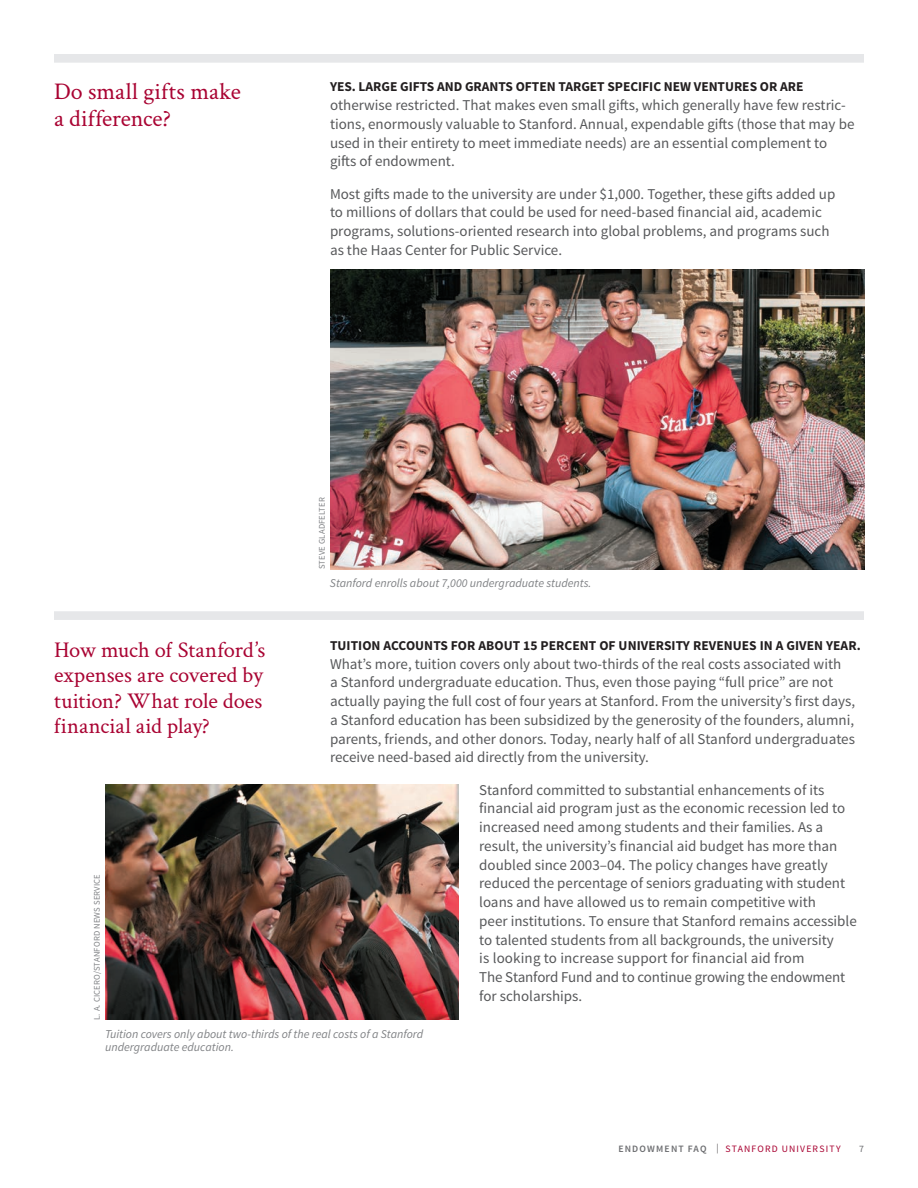
<style>
.page{position:relative;width:918px;height:1188px;background:#fff}
.page>*{position:absolute;margin:0;border:0;box-sizing:border-box;transform-origin:0 0}
.Headline{font:24px/27px "Crimson";color:#a90332}
.Headline-2{font:22.5px/25.5px "Crimson";letter-spacing:-.005em;color:#a90332}
.Body{font:15px/18.8px "Source Sans Pro";color:#57585a}
.Body-2{font:700 13.5px "Source Sans Pro";color:#231f20}
.t1{font:italic 12px/13.5px "Source Sans Pro";color:#808285}
.t2{font:9.75px "Source Sans Pro";letter-spacing:.115em;color:#a90332}
.t3{font:9.75px "Source Sans Pro";color:#6c6d70}
.t4{font:8.7px "Source Sans Pro";letter-spacing:.02em;color:#808285}
.s1{font-weight:600;color:#6c6d70}
.s2{font-weight:300;color:#231f20}
</style>
<div class="page">
<div style="left:54px;top:54px;width:810px;height:9px;background:#e6e7e9"></div>
<div style="left:54px;top:611px;width:810px;height:9px;background:#e6e7e9"></div>
<img style="left:105px;top:785px;width:354px;height:235px">
<img style="left:330px;top:269px;width:534px;height:300px">
<p class="Headline" style="left:54px;top:77px;width:188px">Do small gifts make a difference?</p>
<p class="Body-2" style="left:330px;top:78px;width:475px">YES. LARGE GIFTS AND GRANTS OFTEN TARGET SPECIFIC NEW VENTURES OR ARE</p>
<p class="Body" style="left:330px;top:96px;width:526px">otherwise restricted. That makes even small gifts, which generally have few restric&shy;tions, enormously valuable to Stanford. Annual, expendable gifts (those that may be used in their entirety to meet immediate needs) are an essential complement to gifts of endowment.</p>
<p class="Body" style="left:330px;top:185px;width:507px">Most gifts made to the university are under $1,000. Together, these gifts added up to millions of dollars that could be used for need-based financial aid, academic programs, solutions-oriented research into global problems, and programs such as the Haas Center for Public Service.</p>
<p class="t4" style="left:317px;top:569px;width:73px;rotate:-90deg">STEVE GLADFELTER</p>
<p class="t1" style="left:330px;top:576px;width:263px">Stanford enrolls about 7,000 undergraduate students.</p>
<p class="Headline-2" style="left:54px;top:636px;width:213px">How much of Stanford’s expenses are covered by tuition? What role does financial aid play?</p>
<p class="Body-2" style="left:330px;top:637px;width:532px">TUITION ACCOUNTS FOR ABOUT 15 PERCENT OF UNIVERSITY REVENUES IN A GIVEN YEAR.</p>
<p class="Body" style="left:330px;top:655px;width:527px">What’s more, tuition covers only about two-thirds of the real costs associated with<br>a Stanford undergraduate education. Thus, even those paying “full price” are not actually paying the full cost of four years at Stanford. From the university’s first days, a Stanford education has been subsidized by the generosity of the founders, alumni, parents, friends, and other donors. Today, nearly half of all Stanford undergraduates receive need-based aid directly from the university.</p>
<p class="Body" style="left:479px;top:781px;width:379px">Stanford committed to substantial enhancements of its financial aid program just as the economic recession led to increased need among students and their families. As a result, the university’s financial aid budget has more than doubled since 2003–04. The policy changes have greatly reduced the percentage of seniors graduating with student loans and have allowed us to remain competitive with<br>peer institutions. To ensure that Stanford remains accessible to talented students from all backgrounds, the university<br>is looking to increase support for financial aid from<br>The Stanford Fund and to continue growing the endowment for scholarships.</p>
<p class="t4" style="left:92px;top:1020px;width:147px;rotate:-90deg">L. A. CICERO/STANFORD NEWS SERVICE</p>
<p class="t1" style="left:105px;top:1027px;width:320px">Tuition covers only about two-thirds of the real costs of a Stanford undergraduate education.</p>
<p class="t2" style="left:618px;top:1143px;width:224px"><span class="s1">ENDOWMENT FAQ</span> <span class="s2">|</span> STANFORD UNIVERSITY</p>
<p class="t3" style="left:859px;top:1143px;width:6px">7</p>
</div>
